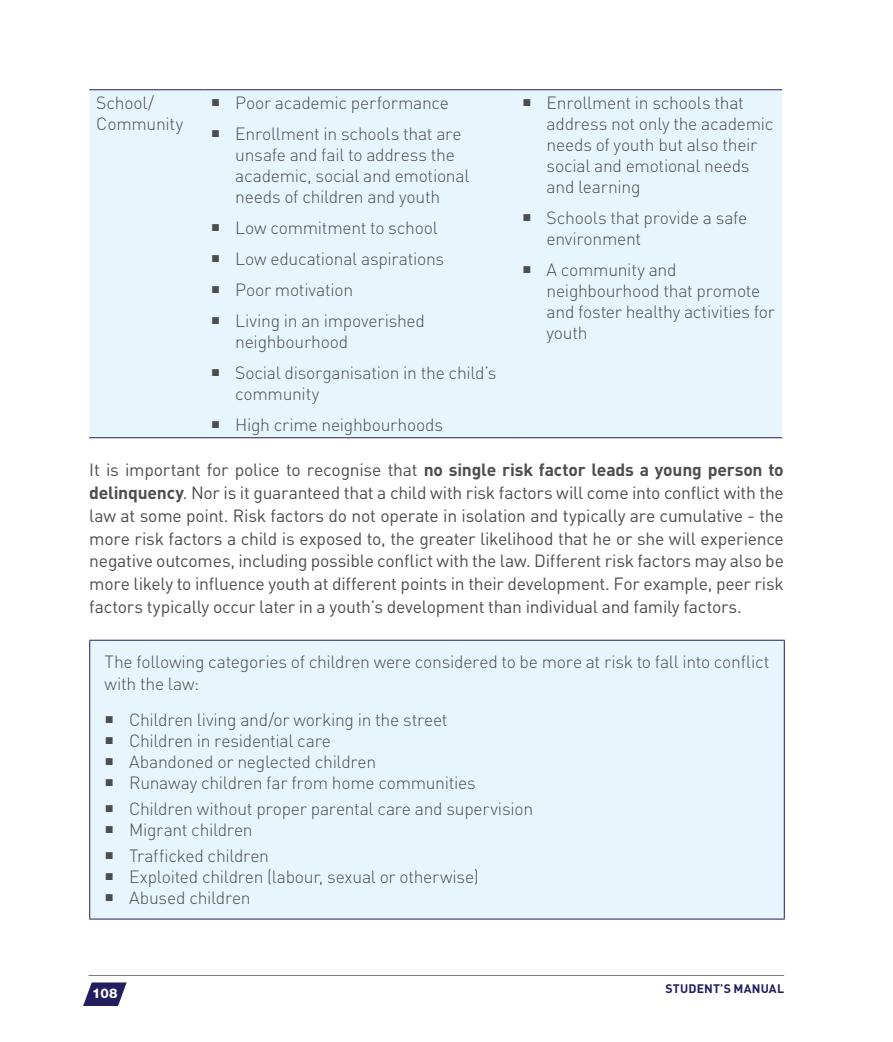
<style>
.page{position:relative;width:893px;height:1042px;background:#fff}
.page>*{position:absolute;margin:0;border:0;box-sizing:border-box;transform-origin:0 0}
.t1{font:300 17.5px/21px "DINOT";letter-spacing:-.015em;color:#4d4d4f}
.t2{font:17.5px/22.8px "DINOT";letter-spacing:-.015em;color:#4d4d4f;text-align:justify}
.t3{font:800 13.3px "Helvetica Neue LT Std";color:#fff}
.t4{font:700 12.25px "DINOT";letter-spacing:.015em;color:#231e60}
.s1{font-weight:700}
</style>
<div class="page">
<div style="left:89px;top:90px;width:693px;height:347px;background:#e7f6fd"></div>
<hr style="left:89px;top:89px;width:115px;height:1px;background:#231e60">
<hr style="left:204px;top:89px;width:311px;height:1px;background:#231e60">
<hr style="left:515px;top:89px;width:267px;height:1px;background:#231e60">
<hr style="left:89px;top:437px;width:115px;height:1px;background:#231e60">
<hr style="left:204px;top:437px;width:311px;height:1px;background:#231e60">
<hr style="left:515px;top:437px;width:267px;height:1px;background:#231e60">
<div style="left:90px;top:640px;width:694px;height:279px;background:#e7f6fd"></div>
<hr style="left:89px;top:640px;width:696px;height:1px;background:#231e60">
<hr style="left:89px;top:641px;width:1px;height:277px;background:#231e60">
<hr style="left:784px;top:641px;width:1px;height:277px;background:#231e60">
<hr style="left:89px;top:918px;width:696px;height:1px;background:#231e60">
<svg style="left:83px;top:982px;width:44px;height:24px"></svg>
<hr style="left:89px;top:975px;width:695px;height:1px;background:#77787b">
<p class="t1" style="left:96px;top:92px;width:88px">School/<br>Community</p>
<p class="t1" style="left:211px;top:92px;width:240px">○ Poor academic performance</p>
<p class="t1" style="left:235px;top:123px;width:236px;text-indent:-25px">○ Enrollment in schools that are unsafe and fail to address the academic, social and emotional needs of children and youth</p>
<p class="t1" style="left:211px;top:217px;width:228px">○ Low commitment to school</p>
<p class="t1" style="left:211px;top:248px;width:235px">○ Low educational aspirations</p>
<p class="t1" style="left:211px;top:279px;width:144px">○ Poor motivation</p>
<p class="t1" style="left:235px;top:310px;width:191px;text-indent:-25px">○ Living in an impoverished neighbourhood</p>
<p class="t1" style="left:235px;top:362px;width:263px;text-indent:-25px">○ Social disorganisation in the child’s community</p>
<p class="t1" style="left:211px;top:414px;width:234px">○ High crime neighbourhoods</p>
<p class="t1" style="left:547px;top:92px;width:228px;text-indent:-24px">○ Enrollment in schools that address not only the academic needs of youth but also their social and emotional needs and learning</p>
<p class="t1" style="left:547px;top:207px;width:202px;text-indent:-24px">○ Schools that provide a safe environment</p>
<p class="t1" style="left:547px;top:259px;width:230px;text-indent:-24px">○ A community and neighbourhood that promote and foster healthy activities for youth</p>
<p class="t2" style="left:89px;top:458px;width:696px">It is important for police to recognise that <span class="s1">no single risk factor leads a young person to delinquency</span>. Nor is it guaranteed that a child with risk factors will come into conflict with the law at some point. Risk factors do not operate in isolation and typically are cumulative - the more risk factors a child is exposed to, the greater likelihood that he or she will experience negative outcomes, including possible conflict with the law. Different risk factors may also be more likely to influence youth at different points in their development. For example, peer risk factors typically occur later in a youth’s development than individual and family factors.</p>
<p class="t1" style="left:105px;top:650px;width:666px;line-height:22.8px">The following categories of children were considered to be more at risk to fall into conflict with the law:</p>
<p class="t1" style="left:105px;top:709px;width:344px">○ Children living and/or working in the street</p>
<p class="t1" style="left:105px;top:730px;width:228px">○ Children in residential care</p>
<p class="t1" style="left:105px;top:751px;width:273px">○ Abandoned or neglected children</p>
<p class="t1" style="left:105px;top:772px;width:373px">○ Runaway children far from home communities</p>
<p class="t1" style="left:105px;top:798px;width:430px">○ Children without proper parental care and supervision</p>
<p class="t1" style="left:105px;top:819px;width:150px">○ Migrant children</p>
<p class="t1" style="left:105px;top:845px;width:166px">○ Trafficked children</p>
<p class="t1" style="left:105px;top:866px;width:376px">○ Exploited children (labour, sexual or otherwise)</p>
<p class="t1" style="left:105px;top:887px;width:148px">○ Abused children</p>
<p class="t3" style="left:92px;top:986px;width:27px">108</p>
<p class="t4" style="left:665px;top:981px;width:120px">STUDENT’S MANUAL</p>
</div>
